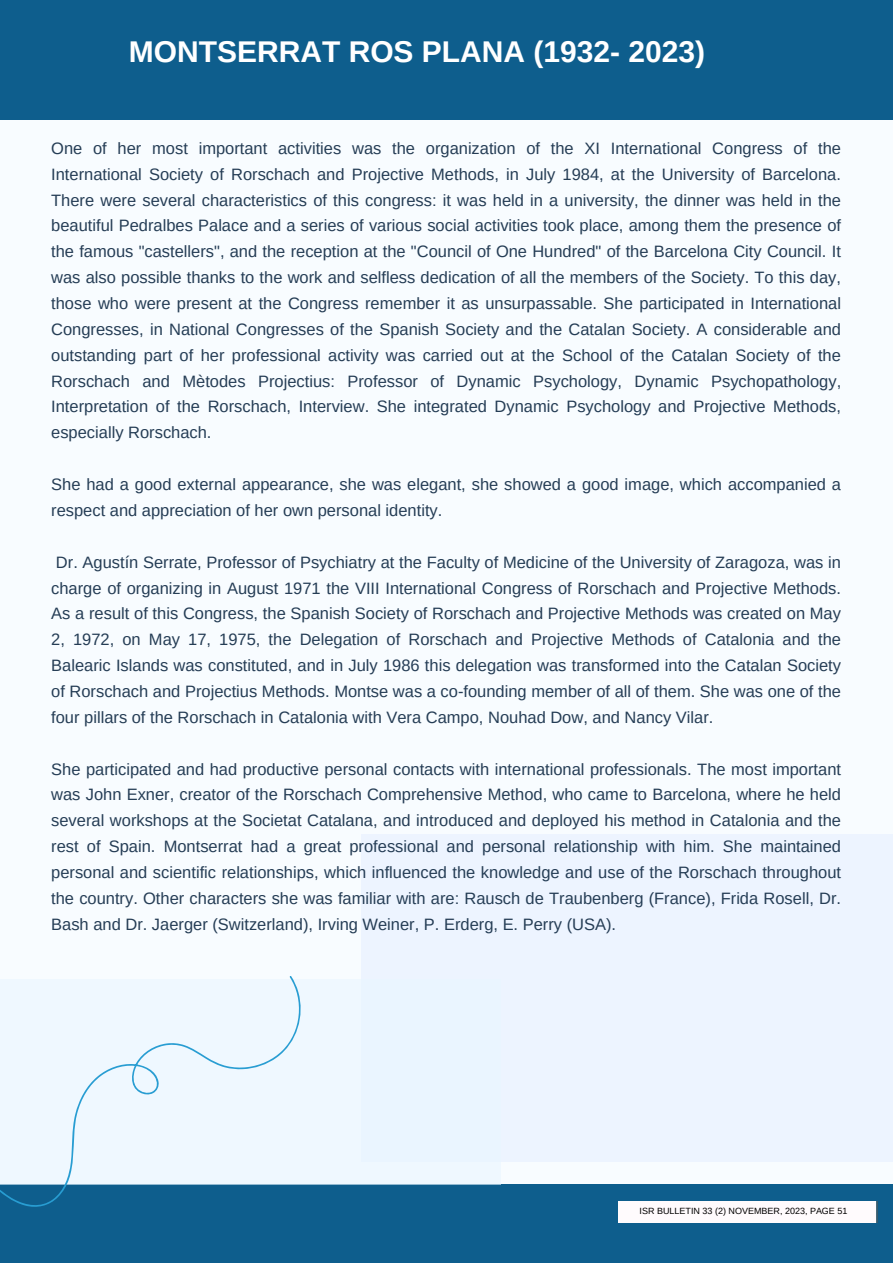
<style>
.page{position:relative;width:893px;height:1264px;background:#fff}
.page>*{position:absolute;margin:0;border:0;box-sizing:border-box;transform-origin:0 0}
.t1{font:700 30px "Arimo";color:#fff}
.t2{font:16.5px/25.8px "Arimo";color:#253d55;text-align:justify}
.t3{font:9px "Arimo";color:#000}
</style>
<div class="page">
<div style="left:0;top:0;width:892px;height:1262px;background:#f8fcff"></div>
<div style="left:0;top:1184px;width:892px;height:78px;background:#0e5e8d"></div>
<div style="left:0;top:0;width:892px;height:119px;background:#0e5e8d"></div>
<div style="left:361px;top:833px;width:531px;height:328px;background:#edf4ff"></div>
<div style="left:0;top:978px;width:500px;height:206px;background:#e9f6ff"></div>
<svg style="left:0;top:976px;width:319px;height:231px"></svg>
<div style="left:618px;top:1201px;width:259px;height:21px;background:#fffbfd"></div>
<p class="t1" style="left:129px;top:34px;width:577px">MONTSERRAT ROS PLANA (1932- 2023)</p>
<p class="t2" style="left:51px;top:135px;width:791px">One of her most important activities was the organization of the XI International Congress of the International Society of Rorschach and Projective Methods, in July 1984, at the University of Barcelona.<br>There were several characteristics of this congress: it was held in a university, the dinner was held in the beautiful Pedralbes Palace and a series of various social activities took place, among them the presence of the famous "castellers", and the reception at the "Council of One Hundred" of the Barcelona City Council. It was also possible thanks to the work and selfless dedication of all the members of the Society. To this day, those who were present at the Congress remember it as unsurpassable. She participated in International Congresses, in National Congresses of the Spanish Society and the Catalan Society. A considerable and outstanding part of her professional activity was carried out at the School of the Catalan Society of the Rorschach and Mètodes Projectius: Professor of Dynamic Psychology, Dynamic Psychopathology, Interpretation of the Rorschach, Interview. She integrated Dynamic Psychology and Projective Methods, especially Rorschach.</p>
<p class="t2" style="left:51px;top:471px;width:791px">She had a good external appearance, she was elegant, she showed a good image, which accompanied a respect and appreciation of her own personal identity.</p>
<p class="t2" style="left:51px;top:549px;width:791px">Dr. Agustín Serrate, Professor of Psychiatry at the Faculty of Medicine of the University of Zaragoza, was in charge of organizing in August 1971 the VIII International Congress of Rorschach and Projective Methods.<br>As a result of this Congress, the Spanish Society of Rorschach and Projective Methods was created on May 2, 1972, on May 17, 1975, the Delegation of Rorschach and Projective Methods of Catalonia and the Balearic Islands was constituted, and in July 1986 this delegation was transformed into the Catalan Society of Rorschach and Projectius Methods. Montse was a co-founding member of all of them. She was one of the four pillars of the Rorschach in Catalonia with Vera Campo, Nouhad Dow, and Nancy Vilar.</p>
<p class="t2" style="left:51px;top:756px;width:791px">She participated and had productive personal contacts with international professionals. The most important was John Exner, creator of the Rorschach Comprehensive Method, who came to Barcelona, where he held several workshops at the Societat Catalana, and introduced and deployed his method in Catalonia and the rest of Spain. Montserrat had a great professional and personal relationship with him. She maintained personal and scientific relationships, which influenced the knowledge and use of the Rorschach throughout the country. Other characters she was familiar with are: Rausch de Traubenberg (France), Frida Rosell, Dr.<br>Bash and Dr. Jaerger (Switzerland), Irving Weiner, P. Erderg, E. Perry (USA).</p>
<p class="t3" style="left:639px;top:1205px;width:209px">ISR BULLETIN 33 (2) NOVEMBER, 2023, PAGE 51</p>
</div>
